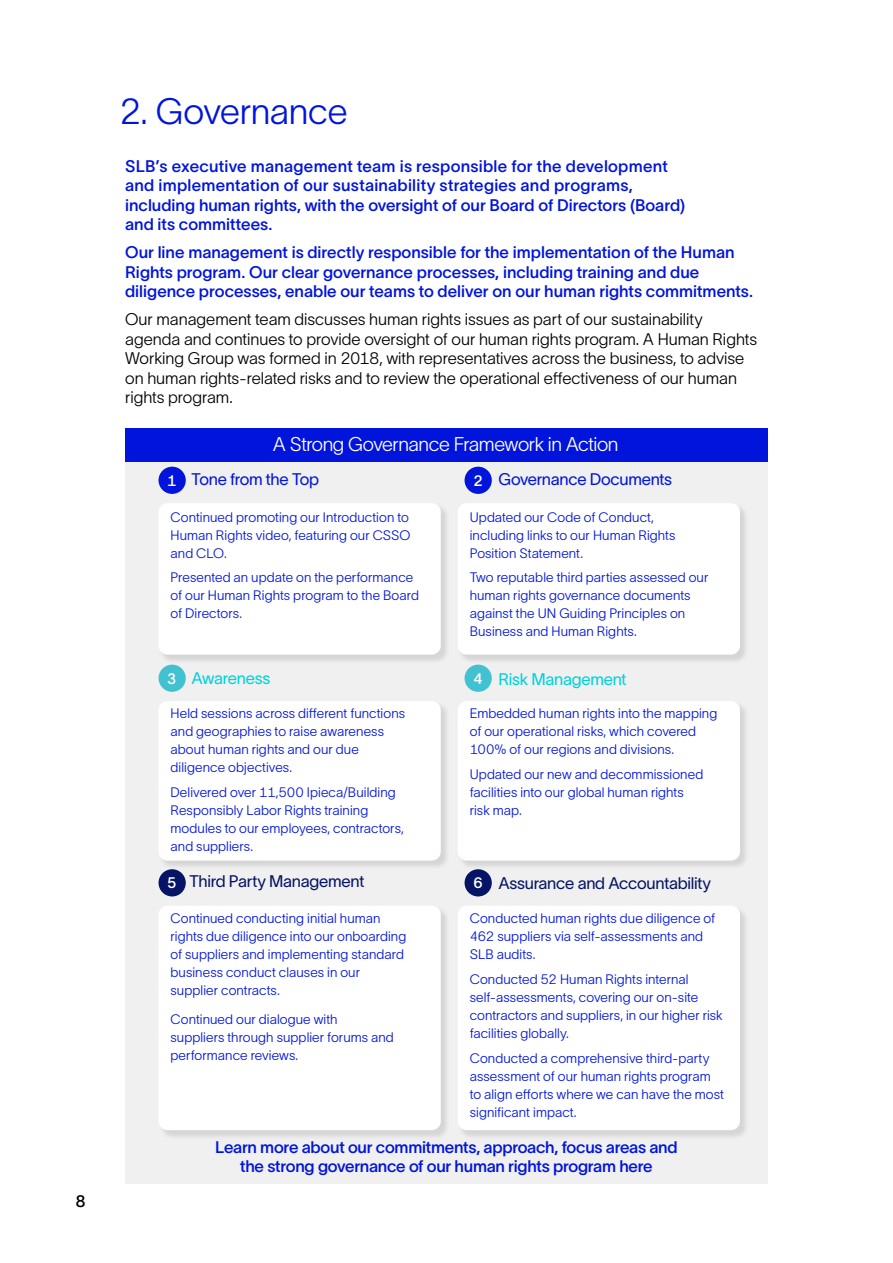
<style>
.page{position:relative;width:893px;height:1263px;background:#fff}
.page>*{position:absolute;margin:0;border:0;box-sizing:border-box;transform-origin:0 0}
.t1{font:36px "SLB Sans";letter-spacing:-.01em;color:#0014dc}
.t2{font:19.5px "SLB Sans";letter-spacing:-.025em;color:#fff}
.t3{font:700 16.5px/19.5px "SLB Sans";color:#0014dc}
.t4{font:16.5px/19.5px "SLB Sans";color:#000}
.t5{font:500 16.5px "SLB Sans";letter-spacing:-.015em;color:#051464}
.t6{font:500 16.5px "SLB Sans";letter-spacing:-.015em;color:#0014dc}
.t7{font:500 16.5px "SLB Sans";letter-spacing:-.015em;color:#00d2dc}
.t8{font:700 16.5px "SLB Sans";color:#000}
.t9{font:13.5px/18px "SLB Sans";letter-spacing:.005em;color:#0014dc}
.s1{font-weight:700;font-size:15px;color:#fff}
</style>
<div class="page">
<div style="left:125px;top:429px;width:643px;height:755px;background:#f0f0f0"></div>
<div style="left:125px;top:428px;width:643px;height:33px;background:#0014dc"></div>
<div style="left:160px;top:907px;width:289px;height:232px;background:#696969;opacity:.2"></div>
<div style="left:159px;top:906px;width:282px;height:224px;background:#fff;border-radius:9px"></div>
<div style="left:160px;top:504px;width:289px;height:159px;background:#696969;opacity:.2"></div>
<div style="left:159px;top:503px;width:282px;height:152px;background:#fff;border-radius:9px"></div>
<div style="left:459px;top:504px;width:289px;height:159px;background:#696969;opacity:.2"></div>
<div style="left:458px;top:503px;width:282px;height:152px;background:#fff;border-radius:9px"></div>
<div style="left:459px;top:907px;width:289px;height:232px;background:#696969;opacity:.2"></div>
<div style="left:458px;top:906px;width:282px;height:224px;background:#fff;border-radius:9px"></div>
<div style="left:159px;top:869px;width:27px;height:27px;background:#051464;border-radius:50%"></div>
<div style="left:465px;top:869px;width:27px;height:27px;background:#051464;border-radius:50%"></div>
<div style="left:160px;top:702px;width:289px;height:167px;background:#696969;opacity:.2"></div>
<div style="left:159px;top:701px;width:282px;height:159px;background:#fff;border-radius:9px"></div>
<div style="left:459px;top:702px;width:289px;height:167px;background:#696969;opacity:.2"></div>
<div style="left:458px;top:701px;width:282px;height:159px;background:#fff;border-radius:9px"></div>
<div style="left:159px;top:665px;width:27px;height:27px;background:#42c2d1;border-radius:50%"></div>
<div style="left:465px;top:665px;width:27px;height:27px;background:#42c2d1;border-radius:50%"></div>
<div style="left:159px;top:467px;width:27px;height:27px;background:#0014dc;border-radius:50%"></div>
<div style="left:465px;top:467px;width:27px;height:27px;background:#0014dc;border-radius:50%"></div>
<p class="t8" style="left:75px;top:1190px;width:12px">8</p>
<h1 class="t1" style="left:119px;top:86px;width:230px">2. Governance</h1>
<p class="t3" style="left:125px;top:155px;width:562px">SLB’s executive management team is responsible for the development and implementation of our sustainability strategies and programs, including human rights, with the oversight of our Board of Directors (Board) and its committees.</p>
<p class="t3" style="left:125px;top:241px;width:629px">Our line management is directly responsible for the implementation of the Human<br>Rights program. Our clear governance processes, including training and due diligence processes, enable our teams to deliver on our human rights commitments.</p>
<p class="t4" style="left:125px;top:308px;width:633px">Our management team discusses human rights issues as part of our sustainability agenda and continues to provide oversight of our human rights program. A Human Rights Working Group was formed in 2018, with representatives across the business, to advise on human rights-related risks and to review the operational effectiveness of our human rights program.</p>
<h2 class="t2" style="left:273px;top:430px;width:347px">A Strong Governance Framework in Action</h2>
<p class="t6" style="left:167px;top:467px;width:153px"><span class="s1">1</span> Tone from the Top</p>
<p class="t6" style="left:473px;top:467px;width:200px"><span class="s1">2</span> Governance Documents</p>
<p class="t9" style="left:171px;top:507px;width:241px">Continued promoting our Introduction to<br>Human Rights video, featuring our CSSO and CLO.</p>
<p class="t9" style="left:171px;top:568px;width:250px">Presented an update on the performance of our Human Rights program to the Board of Directors.</p>
<p class="t9" style="left:470px;top:507px;width:207px">Updated our Code of Conduct, including links to our Human Rights<br>Position Statement.</p>
<p class="t9" style="left:470px;top:568px;width:240px">Two reputable third parties assessed our human rights governance documents against the UN Guiding Principles on Business and Human Rights.</p>
<p class="t7" style="left:167px;top:667px;width:105px"><span class="s1">3</span> Awareness</p>
<p class="t7" style="left:473px;top:667px;width:155px"><span class="s1">4</span> Risk Management</p>
<p class="t9" style="left:171px;top:703px;width:236px">Held sessions across different functions and geographies to raise awareness about human rights and our due diligence objectives.</p>
<p class="t9" style="left:171px;top:782px;width:235px">Delivered over 11,500 Ipieca/Building<br>Responsibly Labor Rights training modules to our employees, contractors, and suppliers.</p>
<p class="t9" style="left:470px;top:703px;width:249px">Embedded human rights into the mapping of our operational risks, which covered<br>100% of our regions and divisions.</p>
<p class="t9" style="left:470px;top:764px;width:235px">Updated our new and decommissioned facilities into our global human rights risk map.</p>
<p class="t5" style="left:167px;top:869px;width:199px"><span class="s1">5</span> Third Party Management</p>
<p class="t5" style="left:473px;top:871px;width:239px"><span class="s1">6</span> Assurance and Accountability</p>
<p class="t9" style="left:171px;top:909px;width:237px">Continued conducting initial human rights due diligence into our onboarding of suppliers and implementing standard business conduct clauses in our supplier contracts.</p>
<p class="t9" style="left:171px;top:1009px;width:225px">Continued our dialogue with suppliers through supplier forums and performance reviews.</p>
<p class="t9" style="left:470px;top:909px;width:247px">Conducted human rights due diligence of<br>462 suppliers via self-assessments and<br>SLB audits.</p>
<p class="t9" style="left:470px;top:969px;width:255px">Conducted 52 Human Rights internal self-assessments, covering our on-site contractors and suppliers, in our higher risk facilities globally.</p>
<p class="t9" style="left:470px;top:1048px;width:256px">Conducted a comprehensive third-party assessment of our human rights program to align efforts where we can have the most significant impact.</p>
<p class="t3" style="left:215px;top:1136px;width:464px;text-align:center">Learn more about our commitments, approach, focus areas and the strong governance of our human rights program here</p>
</div>
